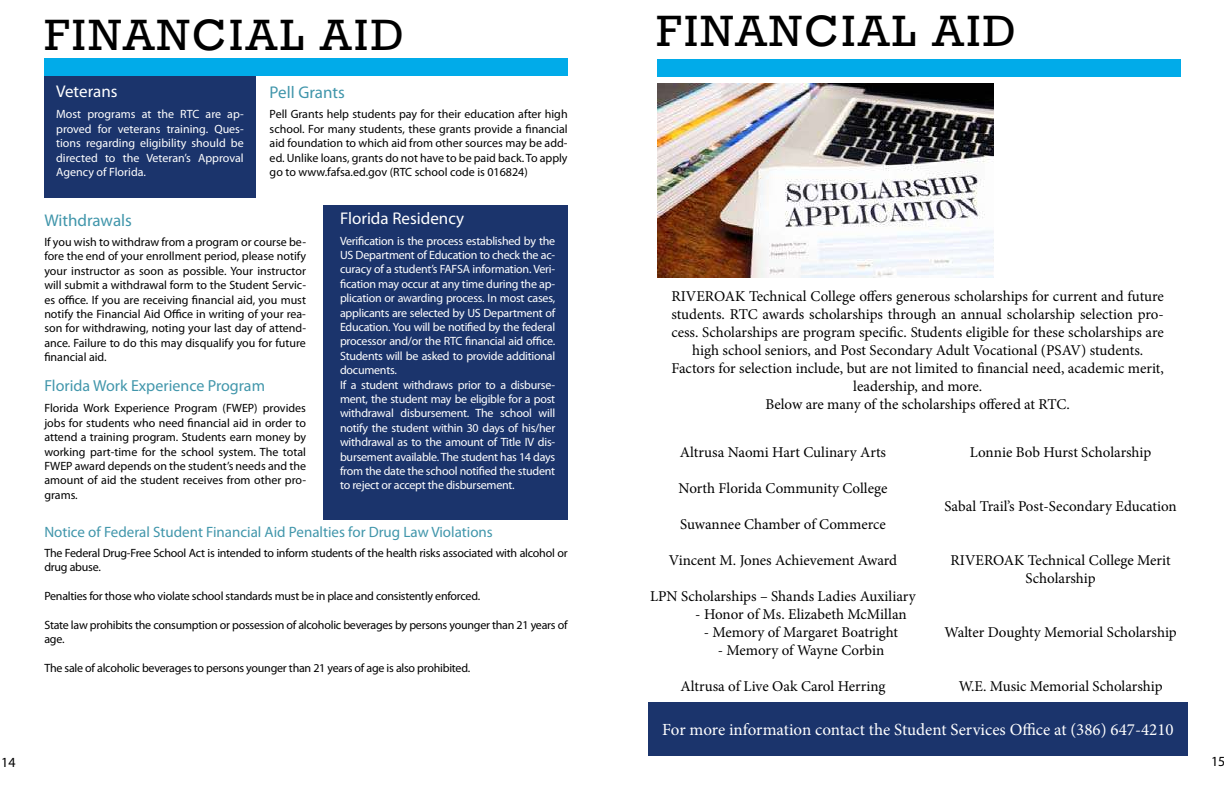
<style>
.page{position:relative;width:1224px;height:792px;background:#fff}
.page>*{position:absolute;margin:0;border:0;box-sizing:border-box;transform-origin:0 0}
.t1{font:45px "Rockwell";letter-spacing:.06em;color:#000}
.t2{font:17px "Minion Pro";color:#fff}
.t3{font:17px "Myriad Pro";color:#fff}
.t4{font:17px "Myriad Pro";color:#4196ab}
.t5{font:16px "Myriad Pro";color:#4196ab}
.t6{font:15px/18px "Minion Pro";letter-spacing:-.005em;color:#000;text-align:center}
.t7{font:15px "Myriad Pro";color:#4196ab}
.t8{font:14px "Myriad Pro";color:#000}
.t9{font:12px/14.4px "Myriad Pro";letter-spacing:-.02em;color:#000;text-align:justify}
.t10{font:12px/14.4px "Myriad Pro";letter-spacing:-.02em;color:#fff}
</style>
<div class="page">
<div style="left:323px;top:206px;width:245px;height:314px;background:#1b346c"></div>
<div style="left:44px;top:75px;width:212px;height:123px;background:#1b346c"></div>
<div style="left:44px;top:59px;width:524px;height:17px;background:#01abe9"></div>
<img style="left:657px;top:84px;width:337px;height:194px">
<div style="left:657px;top:59px;width:523px;height:17px;background:#01abe9"></div>
<div style="left:648px;top:702px;width:539px;height:54px;background:#1b346c"></div>
<h1 class="t1" style="left:44px;top:9px;width:361px">FINANCIAL AID</h1>
<h1 class="t1" style="left:657px;top:5px;width:361px">FINANCIAL AID</h1>
<h2 class="t3" style="left:56px;top:81px;width:63px">Veterans</h2>
<h2 class="t4" style="left:270px;top:82px;width:77px">Pell Grants</h2>
<p class="t10" style="left:56px;top:107px;width:189px;text-align:justify">Most programs at the RTC are ap&shy;proved for veterans training. Ques&shy;tions regarding eligibility should be directed to the Veteran’s Approval Agency of Florida.</p>
<p class="t9" style="left:270px;top:107px;width:300px">Pell Grants help students pay for their education after high school. For many students, these grants provide a financial aid foundation to which aid from other sources may be add&shy;ed. Unlike loans, grants do not have to be paid back. To apply go to www.fafsa.ed.gov (RTC school code is 016824)</p>
<h2 class="t4" style="left:44px;top:210px;width:89px">Withdrawals</h2>
<h2 class="t3" style="left:340px;top:208px;width:126px">Florida Residency</h2>
<p class="t9" style="left:44px;top:235px;width:263px">If you wish to withdraw from a program or course be&shy;fore the end of your enrollment period, please notify your instructor as soon as possible. Your instructor will submit a withdrawal form to the Student Servic&shy;es office. If you are receiving financial aid, you must notify the Financial Aid Office in writing of your rea&shy;son for withdrawing, noting your last day of attend&shy;ance. Failure to do this may disqualify you for future financial aid.</p>
<h3 class="t5" style="left:44px;top:376px;width:222px">Florida Work Experience Program</h3>
<p class="t9" style="left:44px;top:401px;width:263px">Florida Work Experience Program (FWEP) provides jobs for students who need financial aid in order to attend a training program. Students earn money by working part-time for the school system. The total FWEP award depends on the student’s needs and the amount of aid the student receives from other pro&shy;grams.</p>
<p class="t10" style="left:340px;top:233px;width:217px">Verification is the process established by the US Department of Education to check the ac&shy;curacy of a student’s FAFSA information. Veri&shy;fication may occur at any time during the ap&shy;plication or awarding process. In most cases, applicants are selected by US Department of Education. You will be notified by the federal processor and/or the RTC financial aid office.<br>Students will be asked to provide additional documents.<br>If a student withdraws prior to a disburse&shy;ment, the student may be eligible for a post withdrawal disbursement. The school will notify the student within 30 days of his/her withdrawal as to the amount of Title IV dis&shy;bursement available. The student has 14 days from the date the school notified the student to reject or accept the disbursement.</p>
<p class="t7" style="left:44px;top:523px;width:450px">Notice of Federal Student Financial Aid Penalties for Drug Law Violations</p>
<p class="t9" style="left:44px;top:545px;width:525px">The Federal Drug-Free School Act is intended to inform students of the health risks associated with alcohol or drug abuse.</p>
<p class="t9" style="left:44px;top:588px;width:437px">Penalties for those who violate school standards must be in place and consistently enforced.</p>
<p class="t9" style="left:44px;top:617px;width:525px">State law prohibits the consumption or possession of alcoholic beverages by persons younger than 21 years of age.</p>
<p class="t9" style="left:44px;top:660px;width:427px">The sale of alcoholic beverages to persons younger than 21 years of age is also prohibited.</p>
<p class="t6" style="left:671px;top:287px;width:494px">RIVEROAK Technical College offers generous scholarships for current and future students. RTC awards scholarships through an annual scholarship selection pro&shy;cess. Scholarships are program specific. Students eligible for these scholarships are high school seniors, and Post Secondary Adult Vocational (PSAV) students.<br>Factors for selection include, but are not limited to financial need, academic merit, leadership, and more.<br>Below are many of the scholarships offered at RTC.</p>
<p class="t6" style="left:680px;top:444px;width:208px">Altrusa Naomi Hart Culinary Arts</p>
<p class="t6" style="left:679px;top:480px;width:210px">North Florida Community College</p>
<p class="t6" style="left:680px;top:516px;width:207px">Suwannee Chamber of Commerce</p>
<p class="t6" style="left:669px;top:552px;width:230px">Vincent M. Jones Achievement Award</p>
<p class="t6" style="left:650px;top:588px;width:267px">LPN Scholarships – Shands Ladies Auxiliary</p>
<p class="t6" style="left:695px;top:606px;width:213px">- Honor of Ms. Elizabeth McMillan</p>
<p class="t6" style="left:704px;top:624px;width:196px">- Memory of Margaret Boatright</p>
<p class="t6" style="left:718px;top:642px;width:168px">- Memory of Wayne Corbin</p>
<p class="t6" style="left:680px;top:678px;width:207px">Altrusa of Live Oak Carol Herring</p>
<p class="t6" style="left:970px;top:444px;width:183px">Lonnie Bob Hurst Scholarship</p>
<p class="t6" style="left:945px;top:498px;width:234px">Sabal Trail’s Post-Secondary Education</p>
<p class="t6" style="left:951px;top:552px;width:222px">RIVEROAK Technical College Merit<br>Scholarship</p>
<p class="t6" style="left:945px;top:624px;width:234px">Walter Doughty Memorial Scholarship</p>
<p class="t6" style="left:959px;top:678px;width:205px">W.E. Music Memorial Scholarship</p>
<h2 class="t2" style="left:662px;top:718px;width:513px">For more information contact the Student Services Office at (386) 647-4210</h2>
<p class="t8" style="left:1px;top:753px;width:16px">14</p>
<p class="t8" style="left:1211px;top:753px;width:16px">15</p>
</div>
